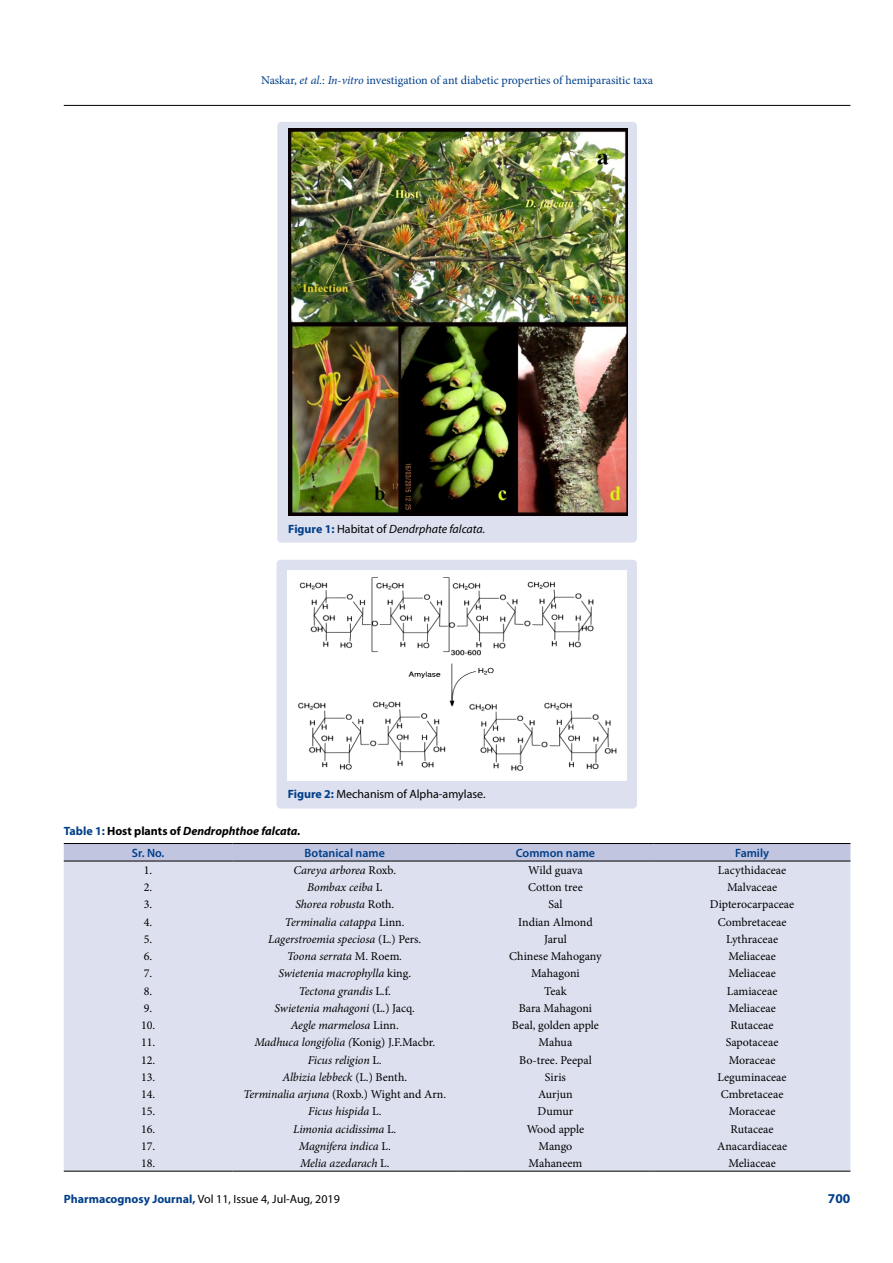
<style>
.page{position:relative;width:893px;height:1263px;background:#fff}
.page>*{position:absolute;margin:0;border:0;box-sizing:border-box;transform-origin:0 0}
.t1{font:700 13.5px "Myriad Pro";color:#003e88}
.t2{font:12px "Minion Pro";color:#000}
.t3{font:italic 12px "Minion Pro";letter-spacing:-.005em;color:#000}
.t4{font:12px "Myriad Pro";color:#000}
.t5{font:12px "Minion Pro";color:#003e88}
.t6{font:italic 700 12px "Myriad Pro";color:#000}
.t7{font:600 12px "Myriad Pro";color:#003e88}
.t8{font:italic 12px "Myriad Pro";color:#000}
.s1{font-style:italic}
.s2{font-weight:700;font-style:normal;color:#003e88}
.s3{font-style:normal}
.s4{font-weight:700;color:#003e88}
.s5{font-style:normal;color:#003e88}
</style>
<div class="page">
<hr style="left:64px;top:105px;width:786px;height:1px;background:#000">
<div style="left:64px;top:844px;width:786px;height:17px;background:#c1c5e0"></div>
<div style="left:64px;top:862px;width:786px;height:309px;background:#dde0ef"></div>
<hr style="left:64px;top:843px;width:168px;height:1px;background:#000">
<hr style="left:232px;top:843px;width:225px;height:1px;background:#000">
<hr style="left:457px;top:843px;width:197px;height:1px;background:#000">
<hr style="left:654px;top:843px;width:196px;height:1px;background:#000">
<hr style="left:64px;top:861px;width:168px;height:1px;background:#000">
<hr style="left:232px;top:861px;width:225px;height:1px;background:#000">
<hr style="left:457px;top:861px;width:197px;height:1px;background:#000">
<hr style="left:654px;top:861px;width:196px;height:1px;background:#000">
<hr style="left:64px;top:1171px;width:168px;height:1px;background:#000">
<hr style="left:232px;top:1171px;width:225px;height:1px;background:#000">
<hr style="left:457px;top:1171px;width:197px;height:1px;background:#000">
<hr style="left:654px;top:1171px;width:196px;height:1px;background:#000">
<div style="left:277px;top:122px;width:360px;height:421px;background:#dde0ef;border-radius:4px"></div>
<img style="left:288px;top:129px;width:339px;height:386px">
<div style="left:277px;top:560px;width:360px;height:248px;background:#dde0ef;border-radius:4px"></div>
<img style="left:288px;top:570px;width:339px;height:211px">
<p class="t5" style="left:261px;top:72px;width:394px">Naskar, <span class="s1">et al.</span>: <span class="s1">In-vitro</span> investigation of ant diabetic properties of hemiparasitic taxa</p>
<p class="t8" style="left:288px;top:521px;width:199px"><span class="s2">Figure 1:</span> <span class="s3">Habitat of</span> Dendrphate falcata.</p>
<p class="t4" style="left:288px;top:787px;width:199px"><span class="s4">Figure 2:</span> Mechanism of Alpha-amylase.</p>
<p class="t6" style="left:64px;top:823px;width:238px"><span class="s5">Table 1:</span> <span class="s3">Host plants of</span> Dendrophthoe falcata.</p>
<p class="t7" style="left:132px;top:845px;width:34px">Sr. No.</p>
<p class="t7" style="left:305px;top:845px;width:82px">Botanical name</p>
<p class="t7" style="left:516px;top:845px;width:81px">Common name</p>
<p class="t7" style="left:735px;top:845px;width:36px">Family</p>
<p class="t2" style="left:144px;top:862px;width:10px">1.</p>
<p class="t3" style="left:293px;top:862px;width:104px">Careya arborea <span class="s3">Roxb.</span></p>
<p class="t2" style="left:528px;top:862px;width:56px">Wild guava</p>
<p class="t2" style="left:718px;top:862px;width:70px">Lacythidaceae</p>
<p class="t2" style="left:144px;top:879px;width:10px">2.</p>
<p class="t3" style="left:307px;top:879px;width:77px">Bombax ceiba <span class="s3">L</span></p>
<p class="t2" style="left:528px;top:879px;width:56px">Cotton tree</p>
<p class="t2" style="left:727px;top:879px;width:52px">Malvaceae</p>
<p class="t2" style="left:144px;top:896px;width:10px">3.</p>
<p class="t3" style="left:295px;top:896px;width:100px">Shorea robusta <span class="s3">Roth.</span></p>
<p class="t2" style="left:548px;top:896px;width:16px">Sal</p>
<p class="t2" style="left:710px;top:896px;width:86px">Dipterocarpaceae</p>
<p class="t2" style="left:144px;top:914px;width:10px">4.</p>
<p class="t3" style="left:285px;top:914px;width:121px">Terminalia catappa <span class="s3">Linn.</span></p>
<p class="t2" style="left:518px;top:914px;width:76px">Indian Almond</p>
<p class="t2" style="left:718px;top:914px;width:70px">Combretaceae</p>
<p class="t2" style="left:144px;top:931px;width:10px">5.</p>
<p class="t3" style="left:268px;top:931px;width:155px">Lagerstroemia speciosa <span class="s3">(L.) Pers.</span></p>
<p class="t2" style="left:544px;top:931px;width:24px">Jarul</p>
<p class="t2" style="left:726px;top:931px;width:53px">Lythraceae</p>
<p class="t2" style="left:144px;top:948px;width:10px">6.</p>
<p class="t3" style="left:287px;top:948px;width:117px">Toona serrata <span class="s3">M. Roem</span>.</p>
<p class="t2" style="left:509px;top:948px;width:94px">Chinese Mahogany</p>
<p class="t2" style="left:728px;top:948px;width:49px">Meliaceae</p>
<p class="t2" style="left:144px;top:965px;width:10px">7.</p>
<p class="t3" style="left:278px;top:965px;width:134px">Swietenia macrophylla <span class="s3">king.</span></p>
<p class="t2" style="left:531px;top:965px;width:50px">Mahagoni</p>
<p class="t2" style="left:728px;top:965px;width:49px">Meliaceae</p>
<p class="t2" style="left:144px;top:983px;width:10px">8.</p>
<p class="t3" style="left:299px;top:982px;width:94px">Tectona grandis <span class="s3">L.f.</span></p>
<p class="t2" style="left:544px;top:983px;width:24px">Teak</p>
<p class="t2" style="left:727px;top:983px;width:52px">Lamiaceae</p>
<p class="t2" style="left:144px;top:1000px;width:10px">9.</p>
<p class="t3" style="left:275px;top:1000px;width:142px">Swietenia mahagoni <span class="s3">(L.) Jacq.</span></p>
<p class="t2" style="left:519px;top:1000px;width:75px">Bara Mahagoni</p>
<p class="t2" style="left:728px;top:1000px;width:49px">Meliaceae</p>
<p class="t2" style="left:141px;top:1017px;width:16px">10.</p>
<p class="t3" style="left:291px;top:1017px;width:110px">Aegle marmelosa <span class="s3">Linn.</span></p>
<p class="t2" style="left:512px;top:1017px;width:89px">Beal, golden apple</p>
<p class="t2" style="left:731px;top:1017px;width:45px">Rutaceae</p>
<p class="t2" style="left:141px;top:1034px;width:16px">11.</p>
<p class="t3" style="left:254px;top:1034px;width:182px">Madhuca longifolia (<span class="s3">Konig) J.F.Macbr.</span></p>
<p class="t2" style="left:539px;top:1034px;width:35px">Mahua</p>
<p class="t2" style="left:726px;top:1034px;width:54px">Sapotaceae</p>
<p class="t2" style="left:141px;top:1052px;width:16px">12.</p>
<p class="t3" style="left:308px;top:1051px;width:76px">Ficus religion <span class="s3">L</span>.</p>
<p class="t2" style="left:519px;top:1052px;width:74px">Bo-tree. Peepal</p>
<p class="t2" style="left:729px;top:1052px;width:48px">Moraceae</p>
<p class="t2" style="left:141px;top:1069px;width:16px">13.</p>
<p class="t3" style="left:282px;top:1069px;width:126px">Albizia lebbeck <span class="s3">(L.) Benth.</span></p>
<p class="t2" style="left:545px;top:1069px;width:22px">Siris</p>
<p class="t2" style="left:718px;top:1069px;width:71px">Leguminaceae</p>
<p class="t2" style="left:141px;top:1086px;width:16px">14.</p>
<p class="t2" style="left:243px;top:1086px;width:204px"><span class="s1">Terminalia arjuna</span> (Roxb.) Wight and Arn.</p>
<p class="t2" style="left:538px;top:1086px;width:36px">Aurjun</p>
<p class="t2" style="left:721px;top:1086px;width:64px">Cmbretaceae</p>
<p class="t2" style="left:141px;top:1103px;width:16px">15.</p>
<p class="t3" style="left:308px;top:1103px;width:75px">Ficus hispida <span class="s3">L.</span></p>
<p class="t2" style="left:538px;top:1103px;width:37px">Dumur</p>
<p class="t2" style="left:729px;top:1103px;width:48px">Moraceae</p>
<p class="t2" style="left:141px;top:1121px;width:16px">16.</p>
<p class="t3" style="left:293px;top:1120px;width:105px">Limonia acidissima <span class="s3">L.</span></p>
<p class="t2" style="left:527px;top:1121px;width:59px">Wood apple</p>
<p class="t2" style="left:731px;top:1121px;width:45px">Rutaceae</p>
<p class="t2" style="left:141px;top:1138px;width:16px">17.</p>
<p class="t3" style="left:299px;top:1138px;width:93px">Magnifera indica <span class="s3">L.</span></p>
<p class="t2" style="left:539px;top:1138px;width:35px">Mango</p>
<p class="t2" style="left:717px;top:1138px;width:72px">Anacardiaceae</p>
<p class="t2" style="left:141px;top:1155px;width:16px">18.</p>
<p class="t3" style="left:300px;top:1155px;width:91px">Melia azedarach <span class="s3">L.</span></p>
<p class="t2" style="left:528px;top:1155px;width:55px">Mahaneem</p>
<p class="t2" style="left:728px;top:1155px;width:49px">Meliaceae</p>
<p class="t4" style="left:64px;top:1191px;width:278px"><span class="s4">Pharmacognosy Journal,</span> Vol 11, Issue 4, Jul-Aug, 2019</p>
<p class="t1" style="left:828px;top:1189px;width:24px">700</p>
</div>
